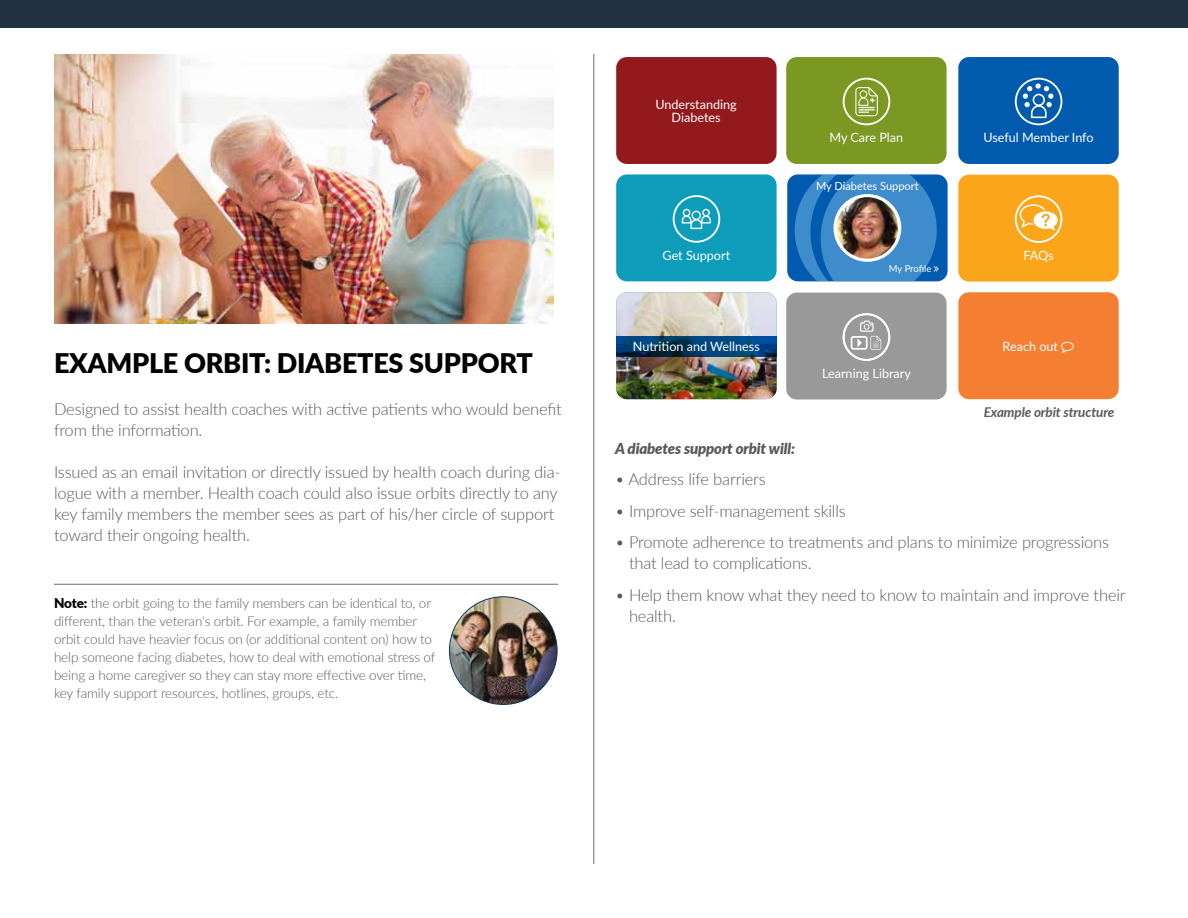
<style>
.page{position:relative;width:1188px;height:918px;background:#fff}
.page>*{position:absolute;margin:0;border:0;box-sizing:border-box;transform-origin:0 0}
.t1{font:900 27px "Lato";letter-spacing:-.01em;color:#000}
.t2{font:300 16.5px/21px "Lato";letter-spacing:-.01em;color:#58595b}
.t3{font:italic 900 15px "Lato";letter-spacing:-.01em;color:#58595b}
.t4{font:300 13.5px/18px "Lato";letter-spacing:-.01em;color:#58595b}
.t5{font:italic 700 13.5px "Lato";letter-spacing:-.01em;color:#58595b}
.t6{font:12.9px/12.9px "Lato";color:#fff;text-align:center}
.t7{font:11.25px "Lato";color:#fff}
.t8{font:9.6px "Lato";letter-spacing:-.01em;color:#fff}
.s1{font-weight:900;color:#000}
</style>
<div class="page">
<hr style="left:594px;top:54px;width:1px;height:810px;background:#6d6e71">
<hr style="left:54px;top:584px;width:504px;height:1px;background:#6d6e71">
<div style="left:616px;top:57px;width:161px;height:107px;background:#94191c;border-radius:11px"></div>
<div style="left:958px;top:292px;width:161px;height:107px;background:#f47f32;border-radius:11px"></div>
<div style="left:616px;top:174px;width:161px;height:107px;background:#0d9dbb;border-radius:11px"></div>
<svg style="left:673px;top:195px;width:47px;height:48px"></svg>
<div style="left:786px;top:293px;width:161px;height:106px;background:#999;border-radius:11px"></div>
<svg style="left:843px;top:313px;width:47px;height:48px"></svg>
<div style="left:958px;top:57px;width:161px;height:107px;background:#005baf;border-radius:11px"></div>
<svg style="left:1015px;top:78px;width:47px;height:47px"></svg>
<div style="left:786px;top:57px;width:161px;height:107px;background:#7b9922;border-radius:11px"></div>
<svg style="left:843px;top:78px;width:47px;height:47px"></svg>
<div style="left:958px;top:175px;width:161px;height:107px;background:#fba51a;border-radius:11px"></div>
<svg style="left:1015px;top:195px;width:47px;height:48px"></svg>
<div style="left:787px;top:174px;width:161px;height:107px;background:#005baf;border-radius:11px"></div>
<img style="left:616px;top:292px;width:161px;height:107px">
<svg style="left:616px;top:336px;width:161px;height:21px;background:#003c6c"></svg>
<img style="left:54px;top:54px;width:500px;height:270px">
<div style="left:0;top:0;width:1188px;height:28px;background:#213142"></div>
<img style="left:449px;top:597px;width:108px;height:107px;border-radius:54px">
<img style="left:795px;top:174px;width:144px;height:107px">
<h1 class="t1" style="left:54px;top:343px;width:480px">EXAMPLE ORBIT: DIABETES SUPPORT</h1>
<p class="t2" style="left:54px;top:398px;width:509px">Designed to assist health coaches with active patients who would benefit from the information.</p>
<p class="t2" style="left:54px;top:461px;width:508px">Issued as an email invitation or directly issued by health coach during dia&shy;logue with a member. Health coach could also issue orbits directly to any key family members the member sees as part of his/her circle of support toward their ongoing health.</p>
<p class="t4" style="left:54px;top:594px;width:383px"><span class="s1">Note:</span> the orbit going to the family members can be identical to, or different, than the veteran's orbit. For example, a family member orbit could have heavier focus on (or additional content on) how to help someone facing diabetes, how to deal with emotional stress of being a home caregiver so they can stay more effective over time, key family support resources, hotlines, groups, etc.</p>
<p class="t6" style="left:655px;top:98px;width:83px">Understanding<br>Diabetes</p>
<p class="t6" style="left:663px;top:248px;width:69px">Get Support</p>
<p class="t6" style="left:633px;top:340px;width:128px">Nutrition and Wellness</p>
<p class="t6" style="left:830px;top:131px;width:75px">My Care Plan</p>
<p class="t6" style="left:983px;top:131px;width:112px">Useful Member Info</p>
<p class="t7" style="left:816px;top:178px;width:104px">My Diabetes Support</p>
<p class="t8" style="left:889px;top:261px;width:44px">My Profile</p>
<p class="t6" style="left:822px;top:366px;width:90px">Learning Library</p>
<p class="t6" style="left:1023px;top:248px;width:32px">FAQs</p>
<p class="t6" style="left:1003px;top:340px;width:57px">Reach out</p>
<p class="t5" style="left:984px;top:402px;width:132px">Example orbit structure</p>
<p class="t3" style="left:615px;top:437px;width:181px">A diabetes support orbit will:</p>
<p class="t2" style="left:615px;top:468px;width:152px">• Address life barriers</p>
<p class="t2" style="left:615px;top:500px;width:232px">• Improve self-management skills</p>
<p class="t2" style="left:629px;top:531px;width:482px;text-indent:-14px">• Promote adherence to treatments and plans to minimize progressions that lead to complications.</p>
<p class="t2" style="left:629px;top:584px;width:498px;text-indent:-14px">• Help them know what they need to know to maintain and improve their health.</p>
</div>
